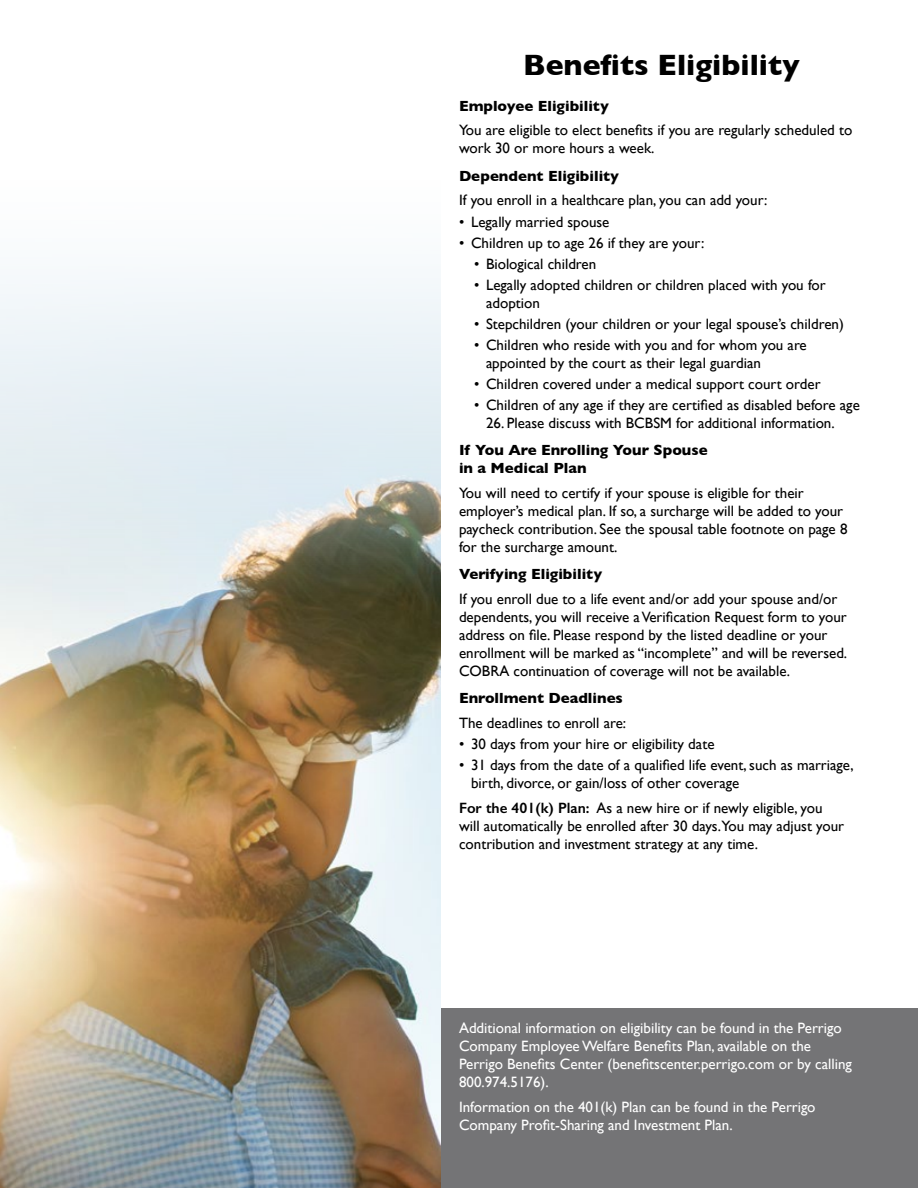
<style>
.page{position:relative;width:918px;height:1188px;background:#fff}
.page>*{position:absolute;margin:0;border:0;box-sizing:border-box;transform-origin:0 0}
.t1{font:700 30px "Gill Sans";color:#000}
.t2{font:15px/18px "Gill Sans";color:#000}
.t3{font:15px/18px "Gill Sans";color:#fff}
.t4{font:700 15px/18px "Gill Sans";color:#000}
.s1{font-weight:600}
</style>
<div class="page">
<img style="left:0;top:278px;width:441px;height:910px">
<div style="left:441px;top:1008px;width:477px;height:180px;background:#747476"></div>
<h1 class="t1" style="left:523px;top:41px;width:278px">Benefits Eligibility</h1>
<p class="t4" style="left:459px;top:96px;width:151px">Employee Eligibility</p>
<p class="t2" style="left:459px;top:121px;width:395px">You are eligible to elect benefits if you are regularly scheduled to work 30 or more hours a week.</p>
<p class="t4" style="left:459px;top:166px;width:162px">Dependent Eligibility</p>
<p class="t2" style="left:459px;top:191px;width:310px">If you enroll in a healthcare plan, you can add your:</p>
<p class="t2" style="left:459px;top:213px;width:152px">• Legally married spouse</p>
<p class="t2" style="left:459px;top:234px;width:247px">• Children up to age 26 if they are your:</p>
<p class="t2" style="left:474px;top:255px;width:124px">• Biological children</p>
<p class="t2" style="left:486px;top:276px;width:341px;text-indent:-12px">• Legally adopted children or children placed with you for adoption</p>
<p class="t2" style="left:474px;top:315px;width:371px">• Stepchildren (your children or your legal spouse’s children)</p>
<p class="t2" style="left:486px;top:336px;width:322px;text-indent:-12px">• Children who reside with you and for whom you are appointed by the court as their legal guardian</p>
<p class="t2" style="left:474px;top:375px;width:348px">• Children covered under a medical support court order</p>
<p class="t2" style="left:474px;top:396px;width:387px">• Children of any age if they are certified as disabled before age</p>
<p class="t2" style="left:486px;top:414px;width:350px">26. Please discuss with BCBSM for additional information.</p>
<p class="t4" style="left:459px;top:440px;width:250px">If You Are Enrolling Your Spouse in a Medical Plan</p>
<p class="t2" style="left:459px;top:483px;width:390px">You will need to certify if your spouse is eligible for their employer’s medical plan. If so, a surcharge will be added to your paycheck contribution. See the spousal table footnote on page 8 for the surcharge amount.</p>
<p class="t4" style="left:459px;top:565px;width:145px">Verifying Eligibility</p>
<p class="t2" style="left:459px;top:589px;width:390px">If you enroll due to a life event and/or add your spouse and/or dependents, you will receive a Verification Request form to your address on file. Please respond by the listed deadline or your enrollment will be marked as “incomplete” and will be reversed.<br>COBRA continuation of coverage will not be available.</p>
<p class="t4" style="left:459px;top:689px;width:165px">Enrollment Deadlines</p>
<p class="t2" style="left:459px;top:714px;width:169px">The deadlines to enroll are:</p>
<p class="t2" style="left:459px;top:735px;width:257px">• 30 days from your hire or eligibility date</p>
<p class="t2" style="left:471px;top:756px;width:384px;text-indent:-12px">• 31 days from the date of a qualified life event, such as marriage, birth, divorce, or gain/loss of other coverage</p>
<p class="t2" style="left:459px;top:798px;width:387px"><span class="s1">For the 401(k) Plan:</span> As a new hire or if newly eligible, you will automatically be enrolled after 30 days.You may adjust your contribution and investment strategy at any time.</p>
<p class="t3" style="left:459px;top:1019px;width:395px">Additional information on eligibility can be found in the Perrigo Company Employee Welfare Benefits Plan, available on the Perrigo Benefits Center (benefitscenter.perrigo.com or by calling 800.974.5176).</p>
<p class="t3" style="left:459px;top:1097px;width:358px">Information on the 401(k) Plan can be found in the Perrigo<br>Company Profit-Sharing and Investment Plan.</p>
</div>
